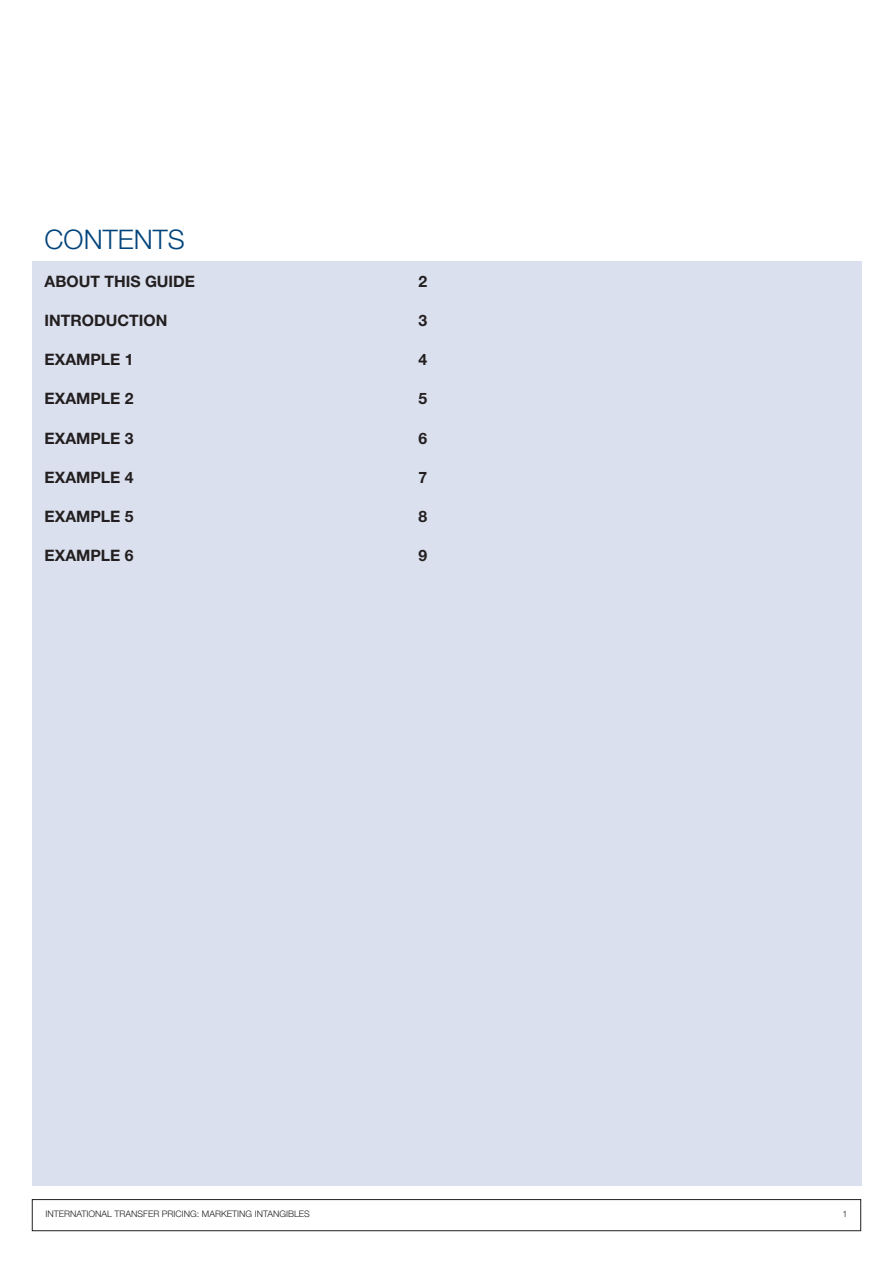
<style>
.page{position:relative;width:893px;height:1263px;background:#fff}
.page>*{position:absolute;margin:0;border:0;box-sizing:border-box;transform-origin:0 0}
.t1{font:300 27px "Helvetica Neue";color:#00447b}
.t2{font:700 15.75px "Helvetica Neue";color:#231f20}
.t3{font:300 9px "Helvetica Neue";color:#231f20}
</style>
<div class="page">
<div style="left:32px;top:261px;width:829px;height:925px;background:#dae0ed"></div>
<div style="left:32px;top:1199px;width:829px;height:32px;border:1px solid #231f20"></div>
<h1 class="t1" style="left:45px;top:229px;width:142px">CONTENTS</h1>
<p class="t2" style="left:45px;top:275px;width:152px">ABOUT THIS GUIDE</p>
<p class="t2" style="left:419px;top:275px;width:10px">2</p>
<p class="t2" style="left:45px;top:315px;width:124px">INTRODUCTION</p>
<p class="t2" style="left:419px;top:315px;width:10px">3</p>
<p class="t2" style="left:45px;top:354px;width:90px">EXAMPLE 1</p>
<p class="t2" style="left:419px;top:354px;width:10px">4</p>
<p class="t2" style="left:45px;top:393px;width:90px">EXAMPLE 2</p>
<p class="t2" style="left:419px;top:393px;width:10px">5</p>
<p class="t2" style="left:45px;top:432px;width:90px">EXAMPLE 3</p>
<p class="t2" style="left:419px;top:432px;width:10px">6</p>
<p class="t2" style="left:45px;top:472px;width:90px">EXAMPLE 4</p>
<p class="t2" style="left:419px;top:472px;width:10px">7</p>
<p class="t2" style="left:45px;top:511px;width:90px">EXAMPLE 5</p>
<p class="t2" style="left:419px;top:511px;width:10px">8</p>
<p class="t2" style="left:45px;top:550px;width:90px">EXAMPLE 6</p>
<p class="t2" style="left:419px;top:550px;width:10px">9</p>
<p class="t3" style="left:45px;top:1211px;width:266px">INTERNATIONAL TRANSFER PRICING: MARKETING INTANGIBLES</p>
<p class="t3" style="left:843px;top:1211px;width:7px">1</p>
</div>
